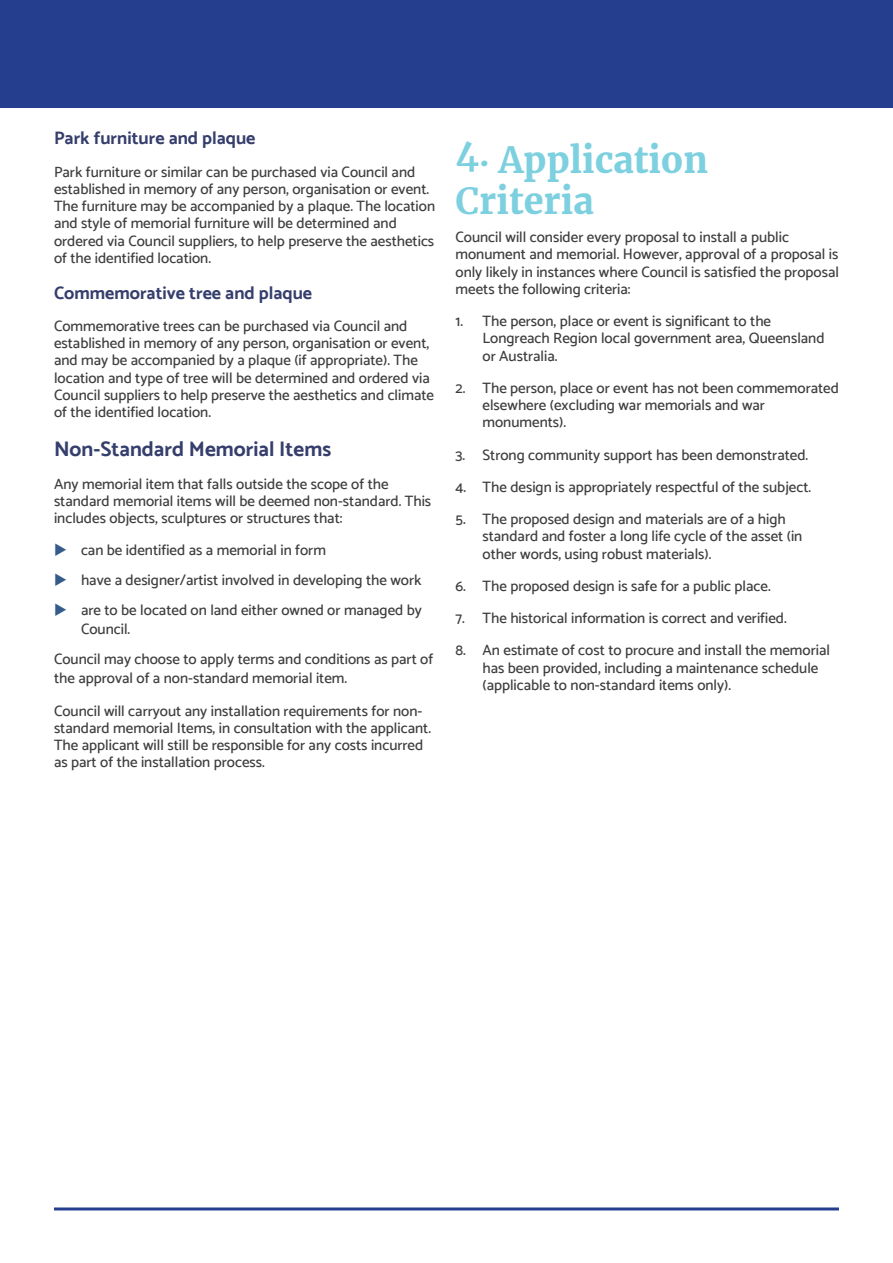
<style>
.page{position:relative;width:893px;height:1263px;background:#fff}
.page>*{position:absolute;margin:0;border:0;box-sizing:border-box;transform-origin:0 0}
.Head{font:700 36px/41.4px "Merriweather";color:#7dd0df}
.Heading_1{font:700 21px "Catamaran";color:#353e6c}
.Body{font:700 18px "Catamaran";color:#353e6c}
.Heading_2{font:700 18px "Catamaran";color:#353e6c}
.Body-2{font:500 15px/17.2px "Catamaran";color:#3e3e3f}
</style>
<div class="page">
<div style="left:0;top:0;width:893px;height:107px;background:#253f8e"></div>
<hr style="left:54px;top:1207px;width:785px;height:3px;background:#253f8e">
<p class="Heading_2" style="left:54px;top:128px;width:203px">Park furniture and plaque</p>
<p class="Body-2" style="left:54px;top:163px;width:383px">Park furniture or similar can be purchased via Council and established in memory of any person, organisation or event.<br>The furniture may be accompanied by a plaque. The location and style of memorial furniture will be determined and ordered via Council suppliers, to help preserve the aesthetics of the identified location.</p>
<p class="Body" style="left:54px;top:282px;width:260px">Commemorative tree and plaque</p>
<p class="Body-2" style="left:54px;top:317px;width:382px">Commemorative trees can be purchased via Council and established in memory of any person, organisation or event, and may be accompanied by a plaque (if appropriate). The location and type of tree will be determined and ordered via Council suppliers to help preserve the aesthetics and climate of the identified location.</p>
<p class="Heading_1" style="left:54px;top:437px;width:279px">Non-Standard Memorial Items</p>
<p class="Body-2" style="left:54px;top:475px;width:379px">Any memorial item that falls outside the scope of the standard memorial items will be deemed non-standard. This includes objects, sculptures or structures that:</p>
<p class="Body-2" style="left:81px;top:541px;width:246px">can be identified as a memorial in form</p>
<p class="Body-2" style="left:81px;top:571px;width:342px">have a designer/artist involved in developing the work</p>
<p class="Body-2" style="left:81px;top:601px;width:342px;line-height:18.9px">are to be located on land either owned or managed by<br>Council.</p>
<p class="Body-2" style="left:54px;top:650px;width:381px;line-height:18.9px">Council may choose to apply terms and conditions as part of the approval of a non-standard memorial item.</p>
<p class="Body-2" style="left:54px;top:702px;width:378px">Council will carryout any installation requirements for non&shy;standard memorial Items, in consultation with the applicant.<br>The applicant will still be responsible for any costs incurred as part of the installation process.</p>
<p class="Head" style="left:455px;top:138px;width:254px">4. Application<br>Criteria</p>
<p class="Body-2" style="left:455px;top:228px;width:385px">Council will consider every proposal to install a public monument and memorial. However, approval of a proposal is only likely in instances where Council is satisfied the proposal meets the following criteria:</p>
<p class="Body-2" style="left:482px;top:312px;width:344px;text-indent:-27px">1. The person, place or event is significant to the<br>Longreach Region local government area, Queensland or Australia.</p>
<p class="Body-2" style="left:482px;top:379px;width:358px;text-indent:-27px">2. The person, place or event has not been commemorated elsewhere (excluding war memorials and war monuments).</p>
<p class="Body-2" style="left:455px;top:446px;width:354px">3. Strong community support has been demonstrated.</p>
<p class="Body-2" style="left:455px;top:478px;width:357px">4. The design is appropriately respectful of the subject.</p>
<p class="Body-2" style="left:482px;top:510px;width:321px;text-indent:-27px">5. The proposed design and materials are of a high standard and foster a long life cycle of the asset (in other words, using robust materials).</p>
<p class="Body-2" style="left:455px;top:577px;width:317px">6. The proposed design is safe for a public place.</p>
<p class="Body-2" style="left:455px;top:609px;width:333px">7. The historical information is correct and verified.</p>
<p class="Body-2" style="left:482px;top:641px;width:349px;text-indent:-27px">8. An estimate of cost to procure and install the memorial has been provided, including a maintenance schedule (applicable to non-standard items only).</p>
</div>
